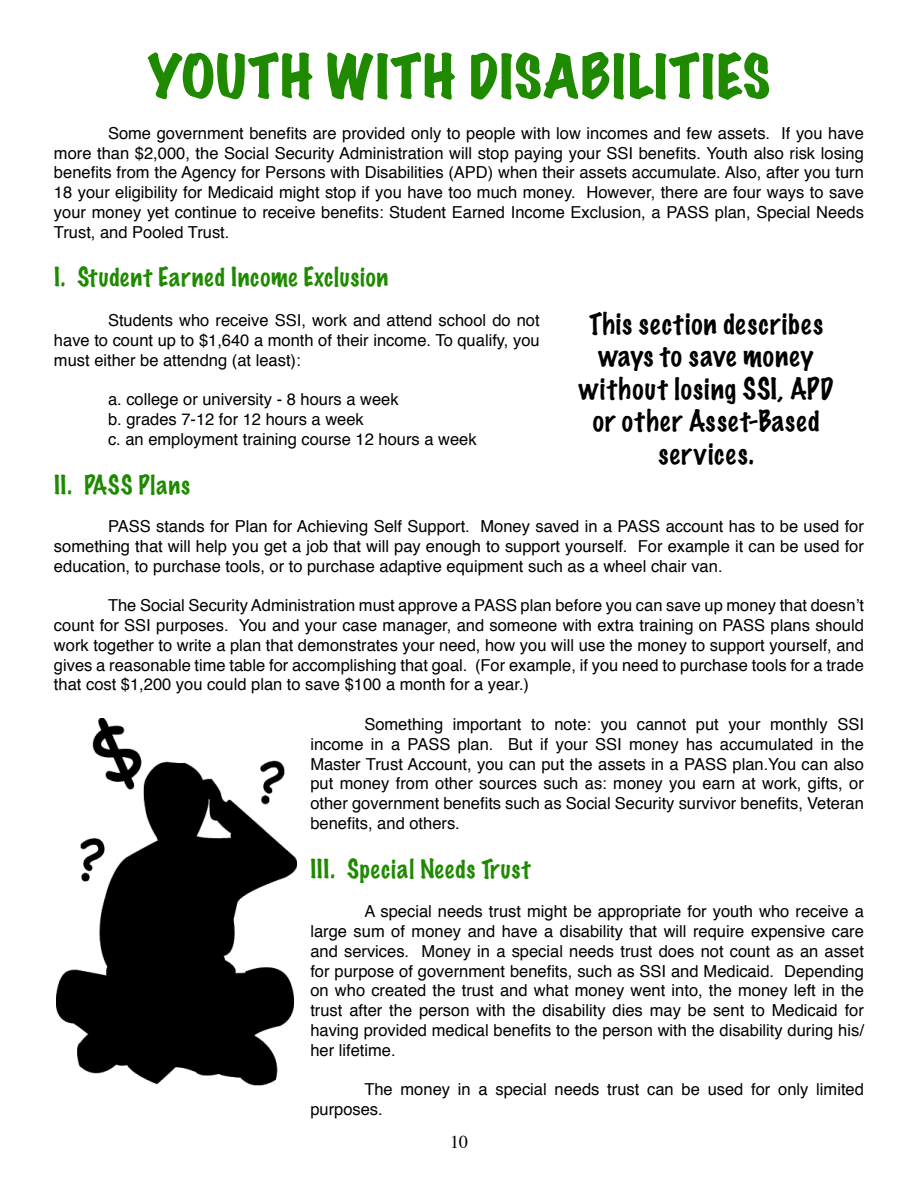
<style>
.page{position:relative;width:918px;height:1188px;background:#fff}
.page>*{position:absolute;margin:0;border:0;box-sizing:border-box;transform-origin:0 0}
.t1{font:expanded 54px "Marker Felt";letter-spacing:.03em;color:#1f8a00}
.t2{font:100 27px/32.4px "Marker Felt";letter-spacing:.04em;color:#000;text-align:center}
.t3{font:100 24px "Marker Felt";letter-spacing:.035em;color:#1f8a00}
.t4{font:18px "Times";color:#000}
.t5{font:16.5px/19.8px "Helvetica";color:#000;text-align:justify}
</style>
<div class="page">
<img style="left:56px;top:718px;width:241px;height:368px">
<h1 class="t1" style="left:148px;top:37px;width:624px">YOUTH WITH DISABILITIES</h1>
<p class="t5" style="left:54px;top:124px;width:812px;text-indent:54px">Some government benefits are provided only to people with low incomes and few assets. If you have more than $2,000, the Social Security Administration will stop paying your SSI benefits. Youth also risk losing benefits from the Agency for Persons with Disabilities (APD) when their assets accumulate. Also, after you turn 18 your eligibility for Medicaid might stop if you have too much money. However, there are four ways to save your money yet continue to receive benefits: Student Earned Income Exclusion, a PASS plan, Special Needs Trust, and Pooled Trust.</p>
<h3 class="t3" style="left:54px;top:260px;width:336px">I. Student Earned Income Exclusion</h3>
<h2 class="t2" style="left:579px;top:306px;width:256px">This section describes ways to save money without losing SSI, APD or other Asset-Based services.</h2>
<p class="t5" style="left:54px;top:311px;width:487px;text-indent:54px">Students who receive SSI, work and attend school do not have to count up to $1,640 a month of their income. To qualify, you must either be attendng (at least):</p>
<p class="t5" style="left:108px;top:391px;width:370px;text-align:left">a. college or university - 8 hours a week<br>b. grades 7-12 for 12 hours a week<br>c. an employment training course 12 hours a week</p>
<h3 class="t3" style="left:54px;top:467px;width:138px">II. PASS Plans</h3>
<p class="t5" style="left:54px;top:517px;width:812px;text-indent:54px">PASS stands for Plan for Achieving Self Support. Money saved in a PASS account has to be used for something that will help you get a job that will pay enough to support yourself. For example it can be used for education, to purchase tools, or to purchase adaptive equipment such as a wheel chair van.</p>
<p class="t5" style="left:54px;top:597px;width:812px;text-indent:54px">The Social Security Administration must approve a PASS plan before you can save up money that doesn’t count for SSI purposes. You and your case manager, and someone with extra training on PASS plans should work together to write a plan that demonstrates your need, how you will use the money to support yourself, and gives a reasonable time table for accomplishing that goal. (For example, if you need to purchase tools for a trade that cost $1,200 you could plan to save $100 a month for a year.)</p>
<p class="t5" style="left:310px;top:715px;width:555px;text-indent:54px">Something important to note: you cannot put your monthly SSI income in a PASS plan. But if your SSI money has accumulated in the Master Trust Account, you can put the assets in a PASS plan.You can also put money from other sources such as: money you earn at work, gifts, or other government benefits such as Social Security survivor benefits, Veteran benefits, and others.</p>
<h3 class="t3" style="left:310px;top:851px;width:222px">III. Special Needs Trust</h3>
<p class="t5" style="left:310px;top:903px;width:555px;text-indent:54px">A special needs trust might be appropriate for youth who receive a large sum of money and have a disability that will require expensive care and services. Money in a special needs trust does not count as an asset for purpose of government benefits, such as SSI and Medicaid. Depending on who created the trust and what money went into, the money left in the trust after the person with the disability dies may be sent to Medicaid for having provided medical benefits to the person with the disability during his/ her lifetime.</p>
<p class="t5" style="left:310px;top:1081px;width:555px;text-indent:54px">The money in a special needs trust can be used for only limited purposes.</p>
<p class="t4" style="left:450px;top:1125px;width:19px">10</p>
</div>
